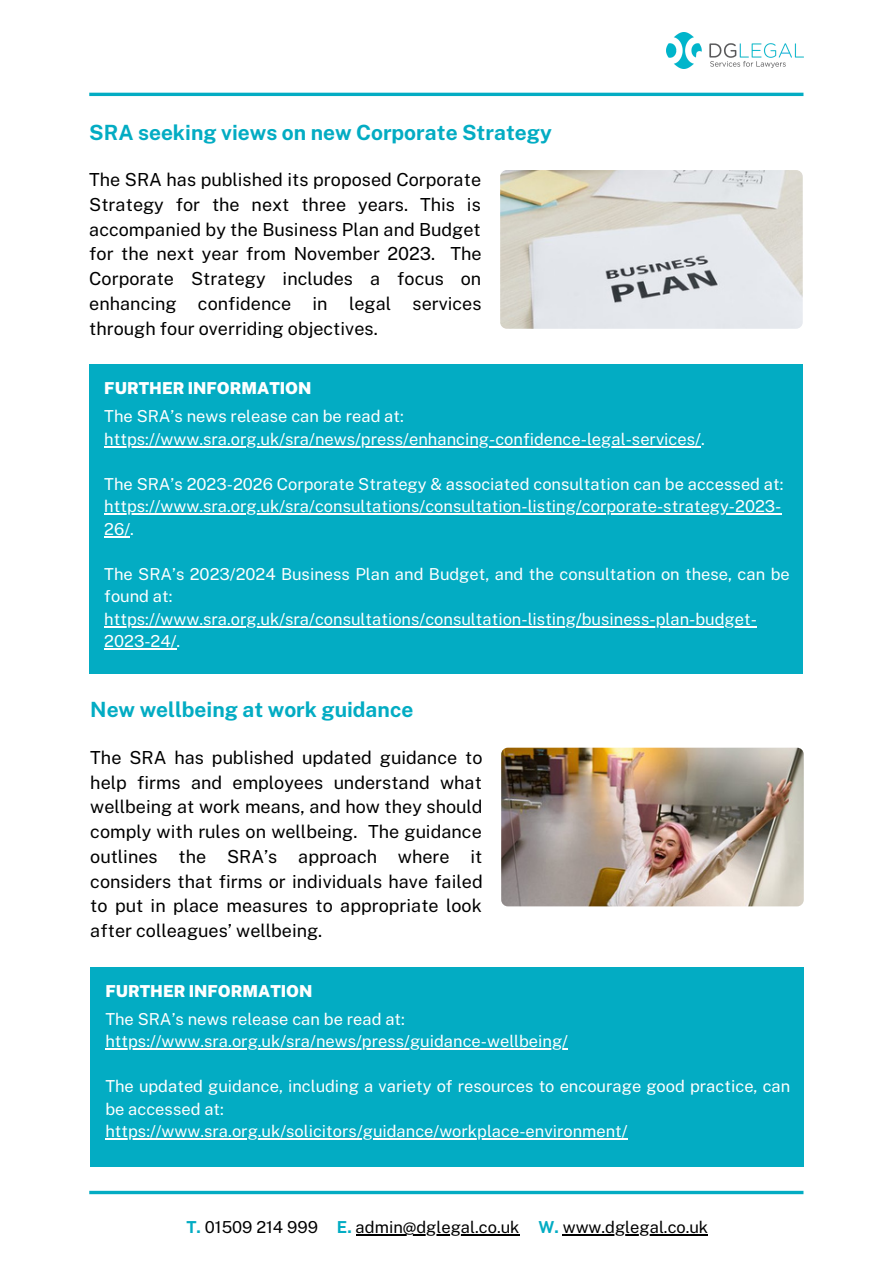
<style>
.page{position:relative;width:893px;height:1264px;background:#fff}
.page>*{position:absolute;margin:0;border:0;box-sizing:border-box;transform-origin:0 0}
.t1{font:700 21px "Public Sans";color:#03acc3}
.t2{font:18px/24.8px "Public Sans";color:#000;text-align:justify}
.t3{font:16.5px/22.5px "Public Sans";color:#fff}
.t4{font:16.5px "Public Sans";color:#000}
.t5{font:900 16.5px "Public Sans";color:#fff}
.s1{font-weight:700;color:#03acc3}
</style>
<div class="page">
<hr style="left:89px;top:93px;width:714px;height:3px;background:#03acc3">
<svg style="left:89px;top:1190px;width:714px;height:4px;background:#36bdcf"></svg>
<img style="left:666px;top:32px;width:137px;height:36px">
<div style="left:89px;top:364px;width:714px;height:309px;background:#03acc3"></div>
<img style="left:500px;top:170px;width:302px;height:158px;border-radius:7px">
<hr style="left:104px;top:446px;width:597px;height:1px;background:#fff">
<hr style="left:104px;top:513px;width:677px;height:1px;background:#fff">
<svg style="left:104px;top:536px;width:26px;height:1px"></svg>
<hr style="left:104px;top:626px;width:652px;height:1px;background:#fff">
<hr style="left:104px;top:648px;width:73px;height:1px;background:#fff">
<div style="left:90px;top:966px;width:714px;height:200px;background:#03acc3"></div>
<img style="left:501px;top:747px;width:302px;height:159px;border-radius:7px">
<hr style="left:105px;top:1048px;width:463px;height:1px;background:#fff">
<hr style="left:105px;top:1138px;width:522px;height:1px;background:#fff">
<hr style="left:355px;top:1234px;width:164px;height:1px;background:#000">
<hr style="left:562px;top:1234px;width:146px;height:1px;background:#000">
<p class="t1" style="left:89px;top:120px;width:464px">SRA seeking views on new Corporate Strategy</p>
<p class="t2" style="left:89px;top:167px;width:394px">The SRA has published its proposed Corporate Strategy for the next three years. This is accompanied by the Business Plan and Budget for the next year from November 2023. The Corporate Strategy includes a focus on enhancing confidence in legal services through four overriding objectives.</p>
<p class="t5" style="left:104px;top:378px;width:209px">FURTHER INFORMATION</p>
<p class="t3" style="left:104px;top:405px;width:301px">The SRA’s news release can be read at:</p>
<p class="t3" style="left:104px;top:427px;width:602px">https://www.sra.org.uk/sra/news/press/enhancing-confidence-legal-services/.</p>
<p class="t3" style="left:104px;top:472px;width:680px">The SRA’s 2023-2026 Corporate Strategy &amp; associated consultation can be accessed at:</p>
<p class="t3" style="left:104px;top:495px;width:678px">https://www.sra.org.uk/sra/consultations/consultation-listing/corporate-strategy-2023-<br>26/.</p>
<p class="t3" style="left:104px;top:562px;width:687px">The SRA’s 2023/2024 Business Plan and Budget, and the consultation on these, can be found at:</p>
<p class="t3" style="left:104px;top:607px;width:654px">https://www.sra.org.uk/sra/consultations/consultation-listing/business-plan-budget-<br>2023-24/.</p>
<p class="t1" style="left:90px;top:697px;width:324px">New wellbeing at work guidance</p>
<p class="t2" style="left:90px;top:745px;width:394px">The SRA has published updated guidance to help firms and employees understand what wellbeing at work means, and how they should comply with rules on wellbeing. The guidance outlines the SRA’s approach where it considers that firms or individuals have failed to put in place measures to appropriate look after colleagues’ wellbeing.</p>
<p class="t5" style="left:105px;top:980px;width:209px">FURTHER INFORMATION</p>
<p class="t3" style="left:105px;top:1007px;width:301px">The SRA’s news release can be read at:</p>
<p class="t3" style="left:105px;top:1030px;width:464px">https://www.sra.org.uk/sra/news/press/guidance-wellbeing/</p>
<p class="t3" style="left:105px;top:1074px;width:686px">The updated guidance, including a variety of resources to encourage good practice, can be accessed at:</p>
<p class="t3" style="left:105px;top:1119px;width:524px">https://www.sra.org.uk/solicitors/guidance/workplace-environment/</p>
<p class="t4" style="left:186px;top:1217px;width:523px"><span class="s1">T.</span> 01509 214 999 <span class="s1">E.</span> admin@dglegal.co.uk <span class="s1">W.</span> www.dglegal.co.uk</p>
</div>
